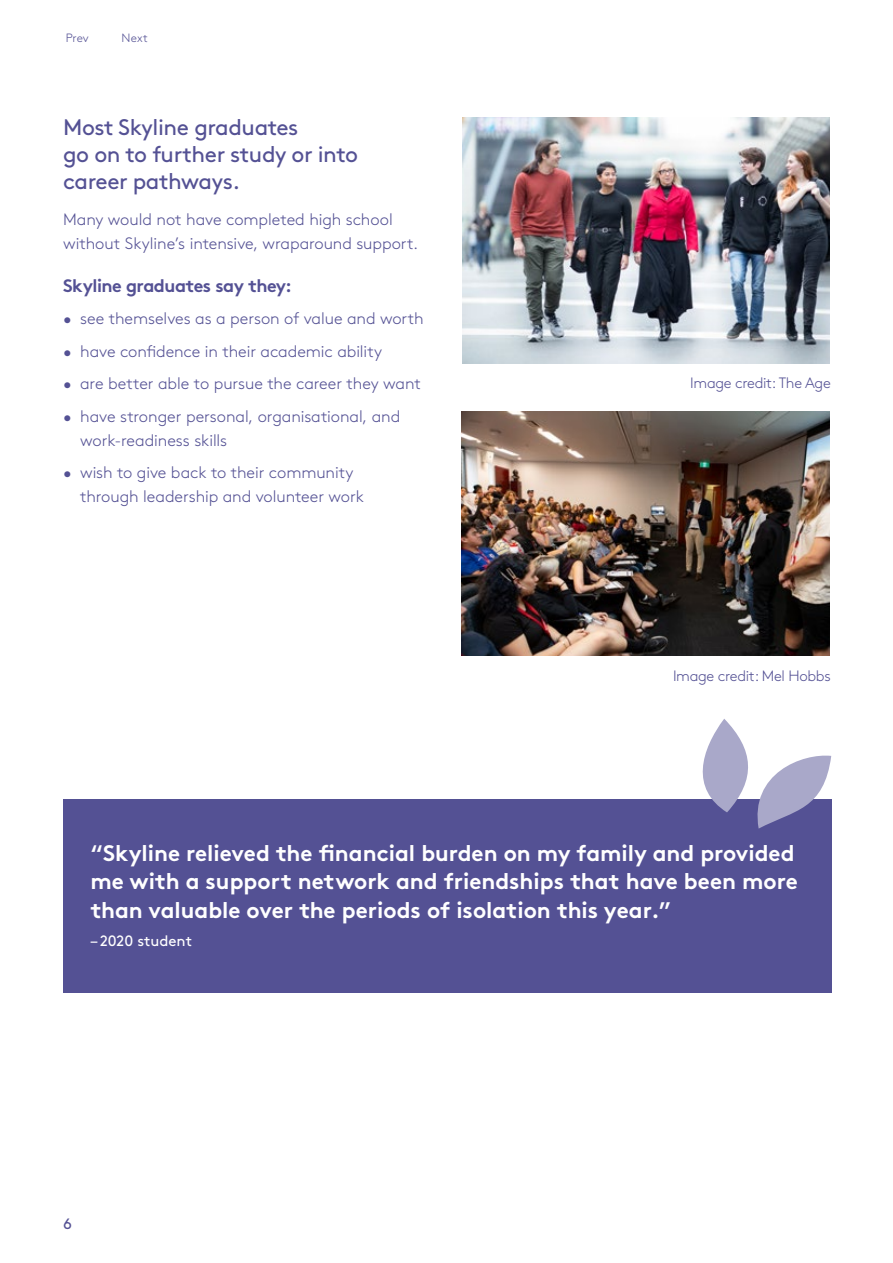
<style>
.page{position:relative;width:893px;height:1263px;background:#fff}
.page>*{position:absolute;margin:0;border:0;box-sizing:border-box;transform-origin:0 0}
.t1{font:700 22.5px/28.5px "Brown";color:#fff}
.t2{font:22.5px/27px "Brown";letter-spacing:-.02em;color:#545194}
.t3{font:700 18px "Brown";letter-spacing:-.03em;color:#545194}
.t4{font:300 16.5px/24px "Brown";letter-spacing:-.005em;color:#545194}
.t5{font:300 15px "Brown";letter-spacing:-.02em;color:#545194}
.t6{font:15px "Brown";color:#fff}
.t7{font:15px "Brown";color:#545194}
.t8{font:300 12px "Brown";letter-spacing:.005em;color:#545194}
</style>
<div class="page">
<img style="left:461px;top:412px;width:369px;height:244px">
<img style="left:462px;top:118px;width:368px;height:246px">
<div style="left:63px;top:799px;width:768px;height:194px;background:#545194"></div>
<svg style="left:702px;top:719px;width:129px;height:109px"></svg>
<p class="t8" style="left:66px;top:29px;width:25px">Prev</p>
<p class="t8" style="left:122px;top:29px;width:28px">Next</p>
<h1 class="t2" style="left:63px;top:111px;width:296px">Most Skyline graduates<br>go on to further study or into career pathways.</h1>
<p class="t4" style="left:63px;top:206px;width:357px">Many would not have completed high school without Skyline’s intensive, wraparound support.</p>
<p class="t3" style="left:63px;top:271px;width:230px">Skyline graduates say they:</p>
<p class="t4" style="left:63px;top:305px;width:362px">• see themselves as a person of value and worth</p>
<p class="t4" style="left:63px;top:338px;width:321px">• have confidence in their academic ability</p>
<p class="t4" style="left:63px;top:370px;width:359px">• are better able to pursue the career they want</p>
<p class="t4" style="left:80px;top:403px;width:322px;text-indent:-17px">• have stronger personal, organisational, and work-readiness skills</p>
<p class="t4" style="left:80px;top:459px;width:285px;text-indent:-17px">• wish to give back to their community through leadership and volunteer work</p>
<p class="t5" style="left:690px;top:372px;width:142px">Image credit: The Age</p>
<p class="t5" style="left:673px;top:665px;width:159px">Image credit: Mel Hobbs</p>
<h1 class="t1" style="left:90px;top:836px;width:709px">“Skyline relieved the financial burden on my family and provided me with a support network and friendships that have been more than valuable over the periods of isolation this year.”</h1>
<p class="t6" style="left:90px;top:930px;width:103px">– 2020 student</p>
<p class="t7" style="left:63px;top:1212px;width:10px">6</p>
</div>
